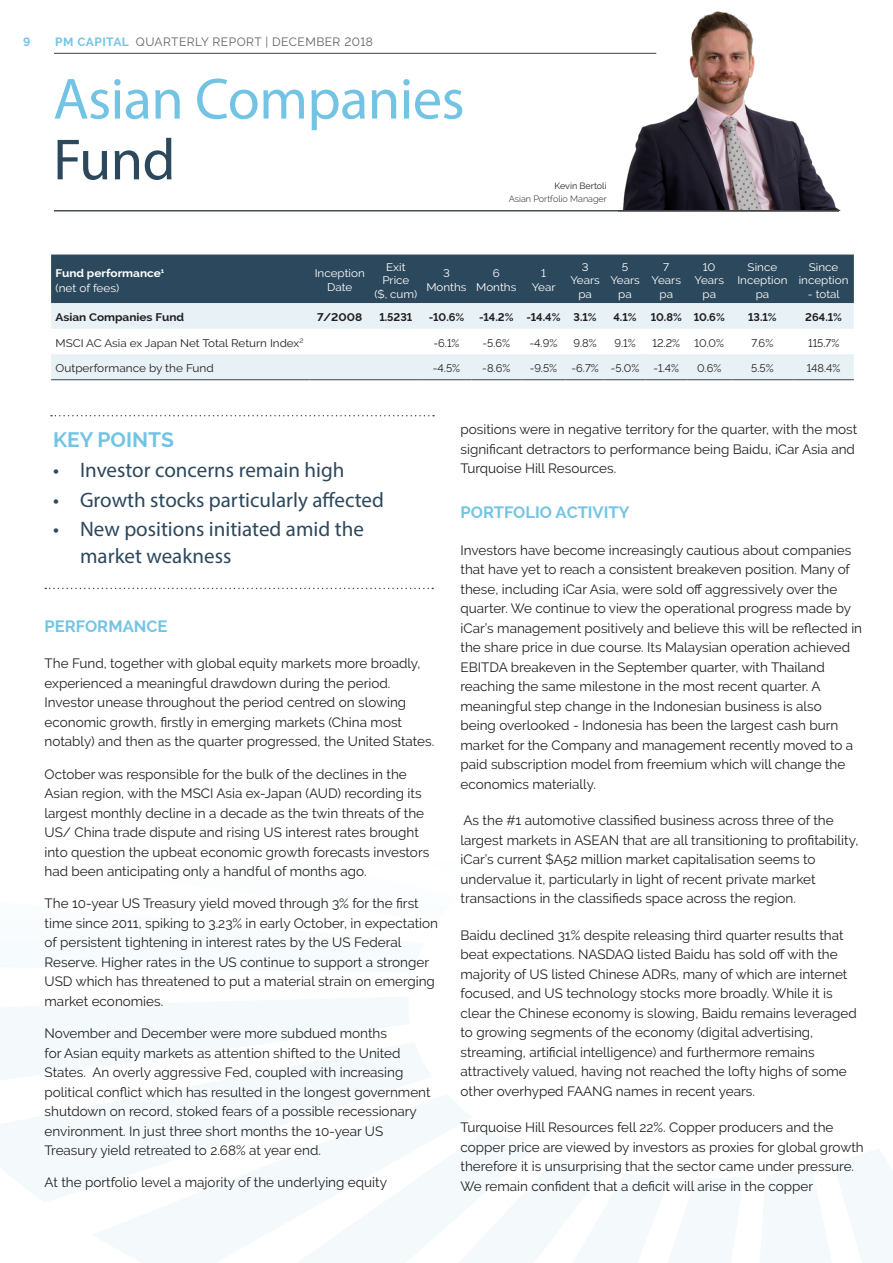
<style>
.page{position:relative;width:893px;height:1263px;background:#fff}
.page>*{position:absolute;margin:0;border:0;box-sizing:border-box;transform-origin:0 0}
.t1{font:58.5px/60.8px "Myriad Pro";letter-spacing:-.01em;color:#73c4e4}
.t2{font:21px/27px "Myriad Pro";color:#2c485c}
.t3{font:700 21px "Raleway";color:#73c4e4}
._2017_Body_Copy{font:700 16.5px "Raleway";color:#73c4e4}
._2017_Body_Copy-2{font:13.5px/19.5px "Raleway";color:#231f20}
._2017_Body_Copy-3{font:12px "Raleway";letter-spacing:.04em;color:#626262}
._2017_Body_Copy-4{font:700 12px "Raleway";color:#73c4e4}
._05a_Table_date_-_Gi{font:11.1px "Raleway";color:#231f20}
._05a_Table_date_-_Gi-2{font:700 11.1px "Raleway";color:#231f20}
.t4{font:700 11.1px/15px "Raleway";color:#fff;scale:1.06 1}
._05_Table_content{font:11.1px "Raleway";color:#231f20;scale:1.06 1}
._05_Table_content-2{font:700 11.1px "Raleway";color:#231f20;scale:1.06 1}
._05a_Table_date_-_Gi-3{font:700 11.1px "Raleway";color:#231f20;scale:1.06 1}
.t5{font:10.95px/13.5px "Raleway";color:#fff;text-align:center;scale:1.06 1}
._05_Table_content-3{font:10.95px "Raleway";color:#231f20;scale:1.06 1}
.t6{font:300 9px/12.8px "Raleway";color:#231f20;text-align:right}
.s1{font-weight:700;color:#73c4e4}
.s2{color:#2c485c}
.s3{font-weight:400}
</style>
<div class="page">
<svg style="left:0;top:997px;width:410px;height:45px"></svg>
<svg style="left:0;top:1042px;width:431px;height:160px;fill:#f4fafc"></svg>
<svg style="left:92px;top:1093px;width:380px;height:170px;fill:#f4fafc"></svg>
<svg style="left:236px;top:1128px;width:507px;height:135px"></svg>
<svg style="left:760px;top:1149px;width:133px;height:114px"></svg>
<img style="left:561px;top:11px;width:279px;height:199px">
<hr style="left:54px;top:210px;width:785px;height:1px;background:#3c4241">
<svg style="left:45px;top:588px;width:388px;height:1px"></svg>
<svg style="left:51px;top:415px;width:383px;height:1px"></svg>
<hr style="left:54px;top:53px;width:602px;height:1px;background:#3c4241">
<div style="left:51px;top:255px;width:803px;height:48px;background:#2c485c"></div>
<svg style="left:51px;top:303px;width:803px;height:76px;fill:#e8f2f6"></svg>
<hr style="left:51px;top:379px;width:259px;height:1px;background:#3c4241">
<hr style="left:310px;top:379px;width:60px;height:1px;background:#3c4241">
<hr style="left:370px;top:379px;width:52px;height:1px;background:#3c4241">
<hr style="left:422px;top:379px;width:49px;height:1px;background:#3c4241">
<hr style="left:471px;top:379px;width:50px;height:1px;background:#3c4241">
<hr style="left:521px;top:379px;width:45px;height:1px;background:#3c4241">
<hr style="left:566px;top:379px;width:39px;height:1px;background:#3c4241">
<hr style="left:605px;top:379px;width:40px;height:1px;background:#3c4241">
<hr style="left:645px;top:379px;width:42px;height:1px;background:#3c4241">
<hr style="left:687px;top:379px;width:44px;height:1px;background:#3c4241">
<hr style="left:731px;top:379px;width:62px;height:1px;background:#3c4241">
<hr style="left:793px;top:379px;width:61px;height:1px;background:#3c4241">
<p class="_2017_Body_Copy-4" style="left:23px;top:35px;width:9px">9</p>
<p class="_2017_Body_Copy-3" style="left:55px;top:34px;width:319px"><span class="s1">PM CAPITAL</span> QUARTERLY REPORT | DECEMBER 2018</p>
<p class="t1" style="left:53px;top:68px;width:413px">Asian Companies<br><span class="s2">Fund</span></p>
<p class="t6" style="left:509px;top:179px;width:99px"><span class="s3">Kevin Bertoli<br></span>Asian Portfolio Manager</p>
<p class="t4" style="left:55px;top:265px;width:104px">Fund performance<sup>1 </sup><span class="s3">(net of fees)</span></p>
<p class="t5" style="left:315px;top:267px;width:49px">Inception<br>Date</p>
<p class="t5" style="left:374px;top:260px;width:42px">Exit<br>Price<br>($, cum)</p>
<p class="t5" style="left:426px;top:267px;width:39px">3<br>Months</p>
<p class="t5" style="left:476px;top:267px;width:39px">6<br>Months</p>
<p class="t5" style="left:532px;top:267px;width:24px">1<br>Year</p>
<p class="t5" style="left:570px;top:260px;width:29px">3<br>Years pa</p>
<p class="t5" style="left:610px;top:260px;width:29px">5<br>Years pa</p>
<p class="t5" style="left:652px;top:260px;width:29px">7<br>Years pa</p>
<p class="t5" style="left:694px;top:260px;width:29px">10<br>Years pa</p>
<p class="t5" style="left:737px;top:260px;width:49px">Since<br>Inception pa</p>
<p class="t5" style="left:799px;top:260px;width:48px">Since inception</p>
<p class="t5" style="left:808px;top:287px;width:32px">- total</p>
<p class="_05_Table_content-2" style="left:55px;top:311px;width:123px">Asian Companies Fund</p>
<p class="_05a_Table_date_-_Gi-3" style="left:317px;top:311px;width:44px">7/2008</p>
<p class="_05a_Table_date_-_Gi-2" style="left:379px;top:311px;width:34px">1.5231</p>
<p class="_05a_Table_date_-_Gi-2" style="left:429px;top:311px;width:37px">-10.6%</p>
<p class="_05a_Table_date_-_Gi-2" style="left:479px;top:311px;width:36px">-14.2%</p>
<p class="_05a_Table_date_-_Gi-2" style="left:526px;top:311px;width:36px">-14.4%</p>
<p class="_05a_Table_date_-_Gi-2" style="left:573px;top:311px;width:25px">3.1%</p>
<p class="_05a_Table_date_-_Gi-2" style="left:613px;top:311px;width:25px">4.1%</p>
<p class="_05a_Table_date_-_Gi-2" style="left:651px;top:311px;width:33px">10.8%</p>
<p class="_05a_Table_date_-_Gi-2" style="left:694px;top:311px;width:33px">10.6%</p>
<p class="_05a_Table_date_-_Gi-2" style="left:748px;top:311px;width:30px">13.1%</p>
<p class="_05a_Table_date_-_Gi-2" style="left:805px;top:311px;width:38px">264.1%</p>
<p class="_05_Table_content-3" style="left:55px;top:336px;width:235px">MSCI AC Asia ex Japan Net Total Return Index<sup>2</sup></p>
<p class="_05a_Table_date_-_Gi" style="left:434px;top:336px;width:28px">-6.1%</p>
<p class="_05a_Table_date_-_Gi" style="left:482px;top:336px;width:29px">-5.6%</p>
<p class="_05a_Table_date_-_Gi" style="left:530px;top:336px;width:29px">-4.9%</p>
<p class="_05a_Table_date_-_Gi" style="left:573px;top:336px;width:25px">9.8%</p>
<p class="_05a_Table_date_-_Gi" style="left:614px;top:336px;width:23px">9.1%</p>
<p class="_05a_Table_date_-_Gi" style="left:653px;top:336px;width:29px">12.2%</p>
<p class="_05a_Table_date_-_Gi" style="left:695px;top:336px;width:31px">10.0%</p>
<p class="_05a_Table_date_-_Gi" style="left:752px;top:336px;width:23px">7.6%</p>
<p class="_05a_Table_date_-_Gi" style="left:808px;top:336px;width:33px">115.7%</p>
<p class="_05_Table_content" style="left:55px;top:362px;width:151px">Outperformance by the Fund</p>
<p class="_05a_Table_date_-_Gi" style="left:433px;top:362px;width:29px">-4.5%</p>
<p class="_05a_Table_date_-_Gi" style="left:482px;top:362px;width:29px">-8.6%</p>
<p class="_05a_Table_date_-_Gi" style="left:530px;top:362px;width:29px">-9.5%</p>
<p class="_05a_Table_date_-_Gi" style="left:571px;top:362px;width:29px">-6.7%</p>
<p class="_05a_Table_date_-_Gi" style="left:611px;top:362px;width:30px">-5.0%</p>
<p class="_05a_Table_date_-_Gi" style="left:654px;top:362px;width:27px">-1.4%</p>
<p class="_05a_Table_date_-_Gi" style="left:697px;top:362px;width:26px">0.6%</p>
<p class="_05a_Table_date_-_Gi" style="left:751px;top:362px;width:24px">5.5%</p>
<p class="_05a_Table_date_-_Gi" style="left:807px;top:362px;width:35px">148.4%</p>
<p class="t3" style="left:53px;top:428px;width:122px">KEY POINTS</p>
<p class="t2" style="left:53px;top:456px;width:293px">• Investor concerns remain high</p>
<p class="t2" style="left:53px;top:486px;width:332px">• Growth stocks particularly affected</p>
<p class="t2" style="left:80px;top:515px;width:285px;text-indent:-27px">• New positions initiated amid the market weakness</p>
<p class="_2017_Body_Copy" style="left:45px;top:617px;width:124px">PERFORMANCE</p>
<p class="_2017_Body_Copy-2" style="left:45px;top:654px;width:391px">The Fund, together with global equity markets more broadly, experienced a meaningful drawdown during the period.<br>Investor unease throughout the period centred on slowing economic growth, firstly in emerging markets (China most notably) and then as the quarter progressed, the United States.</p>
<p class="_2017_Body_Copy-2" style="left:45px;top:764px;width:386px">October was responsible for the bulk of the declines in the Asian region, with the MSCI Asia ex-Japan (AUD) recording its largest monthly decline in a decade as the twin threats of the US/ China trade dispute and rising US interest rates brought into question the upbeat economic growth forecasts investors had been anticipating only a handful of months ago.</p>
<p class="_2017_Body_Copy-2" style="left:45px;top:894px;width:395px">The 10-year US Treasury yield moved through 3% for the first time since 2011, spiking to 3.23% in early October, in expectation of persistent tightening in interest rates by the US Federal Reserve. Higher rates in the US continue to support a stronger USD which has threatened to put a material strain on emerging market economies.</p>
<p class="_2017_Body_Copy-2" style="left:45px;top:1024px;width:388px">November and December were more subdued months<br>for Asian equity markets as attention shifted to the United States. An overly aggressive Fed, coupled with increasing political conflict which has resulted in the longest government shutdown on record, stoked fears of a possible recessionary environment. In just three short months the 10-year US Treasury yield retreated to 2.68% at year end.</p>
<p class="_2017_Body_Copy-2" style="left:45px;top:1173px;width:344px">At the portfolio level a majority of the underlying equity</p>
<p class="_2017_Body_Copy-2" style="left:461px;top:420px;width:398px">positions were in negative territory for the quarter, with the most significant detractors to performance being Baidu, iCar Asia and<br>Turquoise Hill Resources.</p>
<p class="_2017_Body_Copy" style="left:461px;top:503px;width:170px">PORTFOLIO ACTIVITY</p>
<p class="_2017_Body_Copy-2" style="left:461px;top:540px;width:403px">Investors have become increasingly cautious about companies that have yet to reach a consistent breakeven position. Many of these, including iCar Asia, were sold off aggressively over the quarter. We continue to view the operational progress made by iCar’s management positively and believe this will be reflected in the share price in due course. Its Malaysian operation achieved EBITDA breakeven in the September quarter, with Thailand reaching the same milestone in the most recent quarter. A meaningful step change in the Indonesian business is also<br>being overlooked - Indonesia has been the largest cash burn market for the Company and management recently moved to a paid subscription model from freemium which will change the economics materially.</p>
<p class="_2017_Body_Copy-2" style="left:461px;top:811px;width:399px">As the #1 automotive classified business across three of the largest markets in ASEAN that are all transitioning to profitability, iCar’s current $A52 million market capitalisation seems to undervalue it, particularly in light of recent private market transactions in the classifieds space across the region.</p>
<p class="_2017_Body_Copy-2" style="left:461px;top:925px;width:398px">Baidu declined 31% despite releasing third quarter results that beat expectations. NASDAQ listed Baidu has sold off with the majority of US listed Chinese ADRs, many of which are internet focused, and US technology stocks more broadly. While it is clear the Chinese economy is slowing, Baidu remains leveraged to growing segments of the economy (digital advertising, streaming, artificial intelligence) and furthermore remains attractively valued, having not reached the lofty highs of some other overhyped FAANG names in recent years.</p>
<p class="_2017_Body_Copy-2" style="left:461px;top:1118px;width:405px">Turquoise Hill Resources fell 22%. Copper producers and the copper price are viewed by investors as proxies for global growth therefore it is unsurprising that the sector came under pressure.<br>We remain confident that a deficit will arise in the copper</p>
</div>
